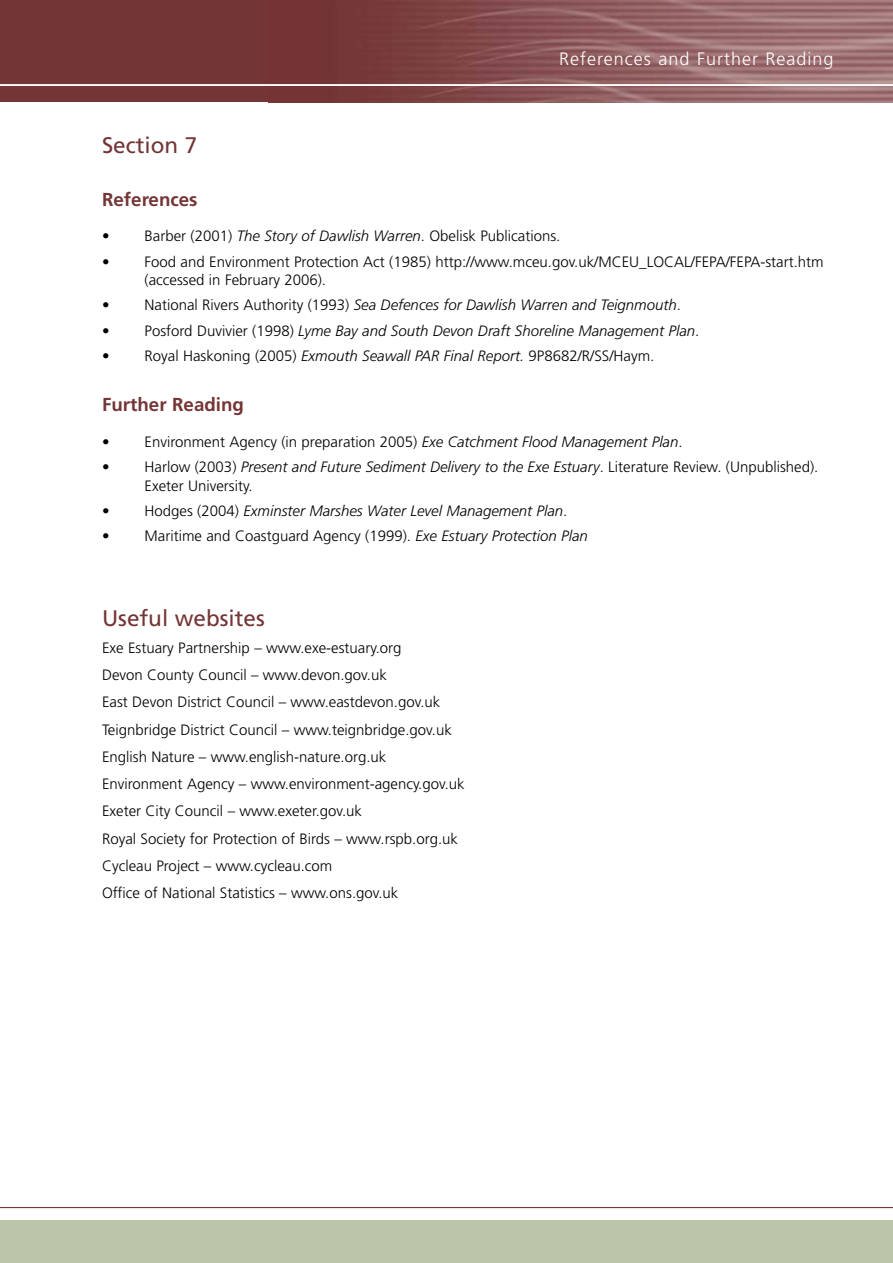
<style>
.page{position:relative;width:893px;height:1263px;background:#fff}
.page>*{position:absolute;margin:0;border:0;box-sizing:border-box;transform-origin:0 0}
.t1{font:22.5px "Frutiger";color:#743536}
.t2{font:700 18.75px "Frutiger";color:#743536}
.t3{font:300 18px "Frutiger";letter-spacing:.055em;color:#fff}
.t4{font:300 15px/27.3px "Frutiger";color:#000}
.t5{font:italic 300 15px "Frutiger";color:#000}
.s1{font-style:italic}
.s2{font-style:normal}
</style>
<div class="page">
<div style="left:0;top:0;width:893px;height:102px;background:#743536"></div>
<img style="left:393px;top:0;width:500px;height:102px">
<hr style="left:0;top:1207px;width:893px;height:1px;background:#743536">
<hr style="left:0;top:84px;width:893px;height:2px;background:#fff">
<div style="left:0;top:1220px;width:893px;height:43px;background:#bcc5aa"></div>
<p class="t3" style="left:559px;top:51px;width:276px">References and Further Reading</p>
<h1 class="t1" style="left:102px;top:136px;width:97px">Section 7</h1>
<p class="t2" style="left:102px;top:192px;width:97px">References</p>
<p class="t4" style="left:102px;top:224px;width:460px">• Barber (2001) <span class="s1">The Story of Dawlish Warren</span>. Obelisk Publications.</p>
<p class="t4" style="left:145px;top:253px;width:681px;line-height:18.8px;text-indent:-43px">• Food and Environment Protection Act (1985) http://www.mceu.gov.uk/MCEU_LOCAL/FEPA/FEPA-start.htm (accessed in February 2006).</p>
<p class="t5" style="left:102px;top:299px;width:580px"><span class="s2">• National Rivers Authority (1993)</span> Sea Defences for Dawlish Warren and Teignmouth<span class="s2">.</span></p>
<p class="t5" style="left:102px;top:324px;width:599px"><span class="s2">• Posford Duvivier (1998)</span> Lyme Bay and South Devon Draft Shoreline Management Plan<span class="s2">.</span></p>
<p class="t4" style="left:102px;top:343px;width:554px">• Royal Haskoning (2005) <span class="s1">Exmouth Seawall PAR Final Report.</span> 9P8682/R/SS/Haym.</p>
<p class="t2" style="left:102px;top:397px;width:143px">Further Reading</p>
<p class="t4" style="left:102px;top:429px;width:582px">• Environment Agency (in preparation 2005) <span class="s1">Exe Catchment Flood Management Plan</span>.</p>
<p class="t4" style="left:145px;top:459px;width:675px;line-height:18.8px;text-indent:-43px">• Harlow (2003) <span class="s1">Present and Future Sediment Delivery to the Exe Estuary</span>. Literature Review. (Unpublished).<br>Exeter University.</p>
<p class="t5" style="left:102px;top:505px;width:467px"><span class="s2">• Hodges (2004)</span> Exminster Marshes Water Level Management Plan<span class="s2">.</span></p>
<p class="t4" style="left:102px;top:524px;width:487px">• Maritime and Coastguard Agency (1999). <span class="s1">Exe Estuary Protection Plan</span></p>
<h1 class="t1" style="left:102px;top:609px;width:164px">Useful websites</h1>
<p class="t4" style="left:102px;top:635px;width:364px">Exe Estuary Partnership – www.exe-estuary.org<br>Devon County Council – www.devon.gov.uk<br>East Devon District Council – www.eastdevon.gov.uk Teignbridge District Council – www.teignbridge.gov.uk English Nature – www.english-nature.org.uk Environment Agency – www.environment-agency.gov.uk Exeter City Council – www.exeter.gov.uk<br>Royal Society for Protection of Birds – www.rspb.org.uk Cycleau Project – www.cycleau.com<br>Office of National Statistics – www.ons.gov.uk</p>
</div>
